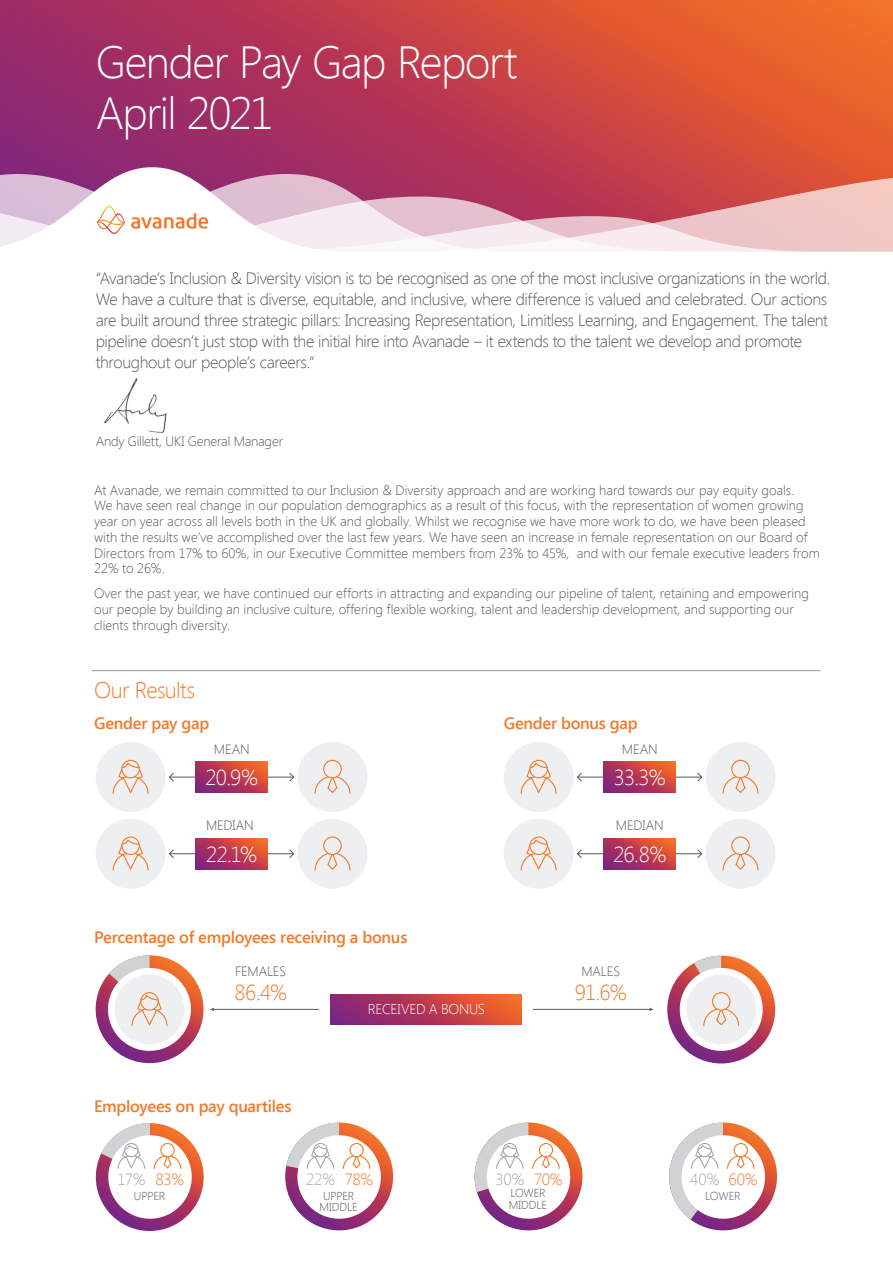
<style>
.page{position:relative;width:893px;height:1263px;background:#fff}
.page>*{position:absolute;margin:0;border:0;box-sizing:border-box;transform-origin:0 0}
.t1{font:300 45px/51px "Segoe UI";letter-spacing:-.035em;color:#fff}
.t2{font:300 22.5px "Segoe UI";letter-spacing:-.03em;color:#f4792a}
.t3{font:300 21.6px "Segoe UI";letter-spacing:-.04em;color:#fff}
.t4{font:300 21.6px "Segoe UI";color:#f4792a}
.t5{font:300 16.5px/21px "Segoe UI";letter-spacing:-.025em;color:#57585a}
.t6{font:600 16.5px "Segoe UI";letter-spacing:-.02em;color:#f4792a}
.t7{font:300 16.2px "Segoe UI";letter-spacing:-.025em;color:#a8a9ad}
.t8{font:300 14.1px "Segoe UI";letter-spacing:-.015em;color:#fff}
.t9{font:300 13.5px/15.8px "Segoe UI";color:#57585a}
.t10{font:300 13.5px "Segoe UI";letter-spacing:-.02em;color:#57585a}
.t11{font:300 11.55px/11.6px "Segoe UI";letter-spacing:-.015em;color:#57585a;text-align:center}
.s1{color:#f4792a}
</style>
<div class="page">
<svg style="left:0;top:0;width:893px;height:167px;background:#bf404b"></svg>
<svg style="left:0;top:167px;width:893px;height:7px;background:#b4405e"></svg>
<svg style="left:0;top:174px;width:893px;height:78px"></svg>
<svg style="left:667px;top:955px;width:108px;height:108px;background:#ae405f"></svg>
<svg style="left:96px;top:955px;width:108px;height:108px;background:#b0445f"></svg>
<svg style="left:285px;top:1122px;width:108px;height:108px;background:#a63b62"></svg>
<svg style="left:96px;top:1123px;width:108px;height:108px;background:#a63c65"></svg>
<svg style="left:475px;top:1122px;width:107px;height:108px;background:#a93c5f"></svg>
<svg style="left:669px;top:1122px;width:108px;height:108px"></svg>
<img style="left:104px;top:378px;width:63px;height:55px">
<div style="left:108px;top:1135px;width:84px;height:84px;background:#fff;border-radius:50%"></div>
<svg style="left:98px;top:1123px;width:88px;height:54px"></svg>
<div style="left:297px;top:1135px;width:84px;height:84px;background:#fff;border-radius:50%"></div>
<svg style="left:285px;top:1122px;width:90px;height:54px"></svg>
<div style="left:487px;top:1135px;width:83px;height:84px;background:#fff;border-radius:50%"></div>
<svg style="left:475px;top:1122px;width:89px;height:74px"></svg>
<div style="left:682px;top:1135px;width:83px;height:84px;background:#fff;border-radius:50%"></div>
<svg style="left:669px;top:1122px;width:90px;height:102px"></svg>
<div style="left:96px;top:742px;width:70px;height:70px;background:#edeff0;border-radius:50%"></div>
<svg style="left:112px;top:759px;width:37px;height:35px"></svg>
<div style="left:297px;top:742px;width:70px;height:70px;background:#edeff0;border-radius:50%"></div>
<svg style="left:314px;top:759px;width:37px;height:35px"></svg>
<hr style="left:213px;top:1009px;width:106px;height:1px;background:#57585a">
<svg style="left:331px;top:994px;width:191px;height:31px;background:#b83e51"></svg>
<hr style="left:533px;top:1009px;width:117px;height:1px;background:#57585a">
<svg style="left:649px;top:1007px;width:5px;height:4px"></svg>
<div style="left:680px;top:968px;width:83px;height:83px;background:#fff;border-radius:50%"></div>
<div style="left:686px;top:974px;width:70px;height:70px;background:#edeff0;border-radius:50%"></div>
<svg style="left:691px;top:955px;width:54px;height:72px"></svg>
<hr style="left:169px;top:777px;width:125px;height:1px;background:#57585a">
<svg style="left:169px;top:772px;width:5px;height:10px"></svg>
<svg style="left:289px;top:773px;width:5px;height:9px"></svg>
<svg style="left:195px;top:762px;width:73px;height:30px;background:#b83c51"></svg>
<div style="left:96px;top:819px;width:70px;height:70px;background:#edeff0;border-radius:50%"></div>
<svg style="left:112px;top:836px;width:37px;height:35px"></svg>
<div style="left:297px;top:819px;width:70px;height:70px;background:#edeff0;border-radius:50%"></div>
<svg style="left:314px;top:836px;width:37px;height:35px"></svg>
<hr style="left:169px;top:853px;width:125px;height:1px;background:#57585a">
<svg style="left:169px;top:849px;width:5px;height:9px"></svg>
<svg style="left:289px;top:849px;width:5px;height:9px"></svg>
<svg style="left:195px;top:838px;width:73px;height:31px;background:#b93d50"></svg>
<div style="left:504px;top:742px;width:70px;height:70px;background:#edeff0;border-radius:50%"></div>
<svg style="left:520px;top:759px;width:37px;height:35px"></svg>
<div style="left:706px;top:742px;width:69px;height:70px;background:#edeff0;border-radius:50%"></div>
<svg style="left:722px;top:759px;width:37px;height:35px"></svg>
<hr style="left:577px;top:777px;width:125px;height:1px;background:#57585a">
<svg style="left:577px;top:772px;width:5px;height:10px"></svg>
<svg style="left:697px;top:773px;width:5px;height:9px"></svg>
<svg style="left:603px;top:762px;width:73px;height:30px;background:#b83c51"></svg>
<div style="left:504px;top:819px;width:70px;height:70px;background:#edeff0;border-radius:50%"></div>
<svg style="left:520px;top:836px;width:37px;height:35px"></svg>
<div style="left:706px;top:819px;width:69px;height:70px;background:#edeff0;border-radius:50%"></div>
<svg style="left:722px;top:836px;width:37px;height:35px"></svg>
<hr style="left:577px;top:853px;width:125px;height:1px;background:#57585a">
<svg style="left:577px;top:849px;width:5px;height:9px"></svg>
<svg style="left:697px;top:849px;width:5px;height:9px"></svg>
<svg style="left:603px;top:838px;width:73px;height:31px;background:#b83d50"></svg>
<div style="left:108px;top:968px;width:83px;height:83px;background:#fff;border-radius:50%"></div>
<div style="left:115px;top:974px;width:69px;height:70px;background:#edeff0;border-radius:50%"></div>
<svg style="left:102px;top:955px;width:71px;height:78px"></svg>
<hr style="left:92px;top:670px;width:728px;height:1px;background:#939598">
<h1 class="t1" style="left:96px;top:36px;width:423px">Gender Pay Gap Report<br>April 2021</h1>
<p class="t5" style="left:96px;top:267px;width:736px">“Avanade’s Inclusion &amp; Diversity vision is to be recognised as one of the most inclusive organizations in the world.<br>We have a culture that is diverse, equitable, and inclusive, where difference is valued and celebrated. Our actions are built around three strategic pillars: Increasing Representation, Limitless Learning, and Engagement. The talent pipeline doesn’t just stop with the initial hire into Avanade – it extends to the talent we develop and promote throughout our people’s careers.”</p>
<p class="t9" style="left:96px;top:433px;width:189px">Andy Gillett, UKI General Manager</p>
<p class="t9" style="left:94px;top:481px;width:727px">At Avanade, we remain committed to our Inclusion &amp; Diversity approach and are working hard towards our pay equity goals.<br>We have seen real change in our population demographics as a result of this focus, with the representation of women growing year on year across all levels both in the UK and globally. Whilst we recognise we have more work to do, we have been pleased with the results we’ve accomplished over the last few years. We have seen an increase in female representation on our Board of Directors from 17% to 60%, in our Executive Committee members from 23% to 45%, and with our female executive leaders from 22% to 26%.</p>
<p class="t9" style="left:94px;top:585px;width:716px">Over the past year, we have continued our efforts in attracting and expanding our pipeline of talent, retaining and empowering our people by building an inclusive culture, offering flexible working, talent and leadership development, and supporting our clients through diversity.</p>
<h2 class="t2" style="left:94px;top:674px;width:103px">Our Results</h2>
<p class="t6" style="left:94px;top:712px;width:117px">Gender pay gap</p>
<p class="t9" style="left:214px;top:741px;width:37px">MEAN</p>
<h3 class="t3" style="left:206px;top:762px;width:54px">20.9%</h3>
<p class="t9" style="left:206px;top:817px;width:49px">MEDIAN</p>
<h3 class="t3" style="left:206px;top:839px;width:52px">22.1%</h3>
<p class="t6" style="left:504px;top:712px;width:136px">Gender bonus gap</p>
<p class="t9" style="left:622px;top:741px;width:37px">MEAN</p>
<h3 class="t3" style="left:614px;top:762px;width:53px">33.3%</h3>
<p class="t9" style="left:616px;top:817px;width:49px">MEDIAN</p>
<h3 class="t3" style="left:613px;top:839px;width:54px">26.8%</h3>
<p class="t6" style="left:94px;top:926px;width:315px">Percentage of employees receiving a bonus</p>
<p class="t10" style="left:235px;top:962px;width:52px">FEMALES</p>
<h3 class="t4" style="left:235px;top:977px;width:54px">86.4%</h3>
<p class="t8" style="left:368px;top:999px;width:119px">RECEIVED A BONUS</p>
<p class="t9" style="left:581px;top:963px;width:40px">MALES</p>
<h3 class="t4" style="left:575px;top:977px;width:53px">91.6%</h3>
<p class="t6" style="left:94px;top:1094px;width:199px">Employees on pay quartiles</p>
<p class="t7" style="left:118px;top:1168px;width:68px">17% <span class="s1">83%</span></p>
<p class="t11" style="left:134px;top:1189px;width:33px">UPPER</p>
<p class="t7" style="left:306px;top:1168px;width:68px">22% <span class="s1">78%</span></p>
<p class="t11" style="left:319px;top:1189px;width:40px">UPPER<br>MIDDLE</p>
<p class="t7" style="left:496px;top:1168px;width:68px">30% <span class="s1">70%</span></p>
<p class="t11" style="left:509px;top:1187px;width:40px;text-align:left">LOWER<br>MIDDLE</p>
<p class="t7" style="left:690px;top:1168px;width:69px">40% <span class="s1">60%</span></p>
<p class="t11" style="left:705px;top:1189px;width:37px">LOWER</p>
</div>
